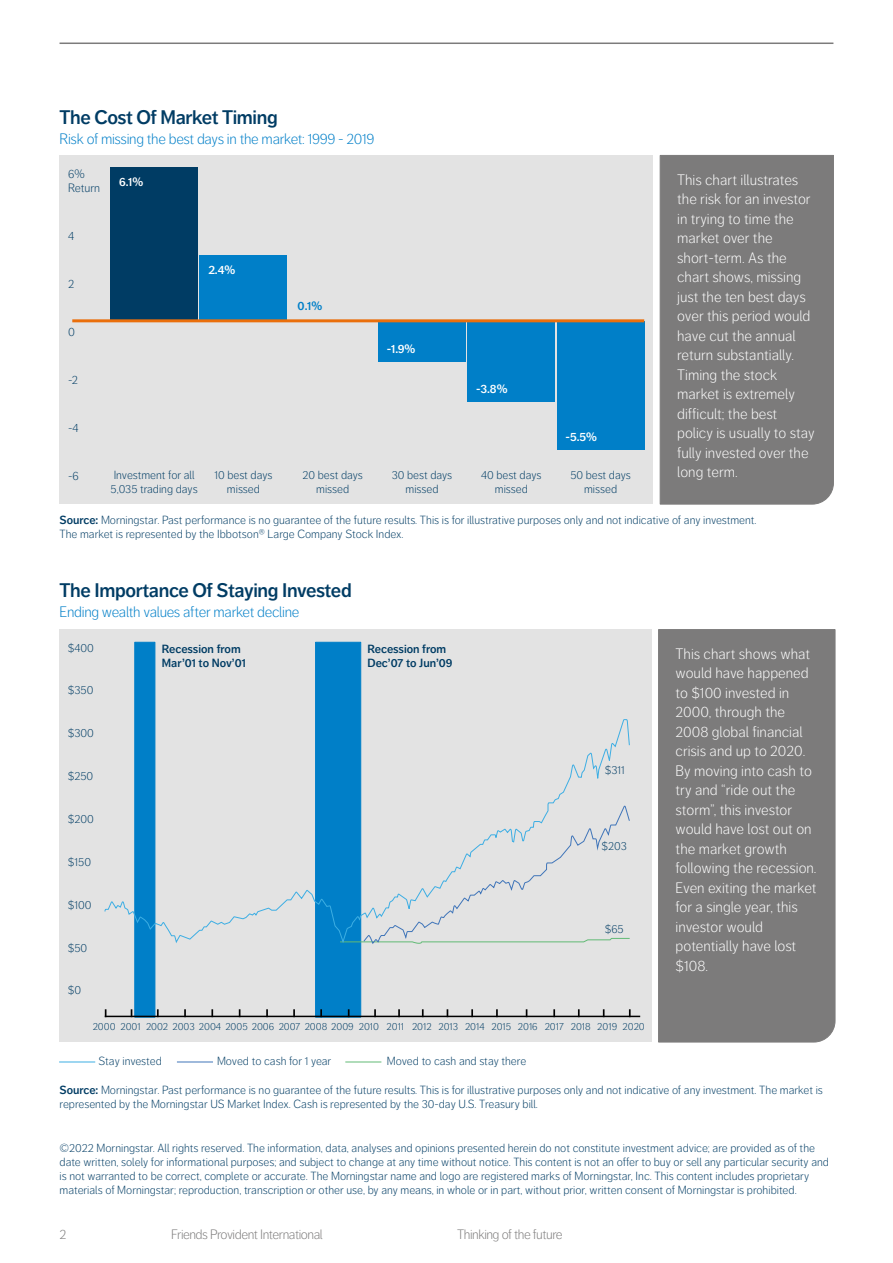
<style>
.page{position:relative;width:893px;height:1263px;background:#fff}
.page>*{position:absolute;margin:0;border:0;box-sizing:border-box;transform-origin:0 0}
.Heading_3_FPI{font:600 19.5px "Friends Life Dagny";letter-spacing:-.02em;color:#003c64}
.Body_text_FPI{font:300 15px/19.5px "Friends Life Dagny";color:#fff}
.Heading_3_FPI-2{font:300 15px "Friends Life Dagny";letter-spacing:-.02em;color:#007fc8}
.t1{font:300 13.5px "Friends Life Dagny";letter-spacing:-.035em;color:#7c7b7b}
.Body_text_FPI-2{font:600 12px "Friends Life Dagny";color:#fff}
.Body_text_FPI-3{font:300 12px/14.4px "Friends Life Dagny";color:#003c64}
.Body_text_FPI-4{font:600 12px "Friends Life Dagny";color:#007fc8}
.Body_text_FPI-5{font:300 11.7px/14.1px "Friends Life Dagny";color:#003c64;text-align:center}
.t2{font:600 11.7px "Friends Life Dagny";color:#003c64}
.Body_text_FPI-6{font:300 10.35px "Friends Life Dagny";color:#003c64}
.s1{font-weight:600}
</style>
<div class="page">
<hr style="left:60px;top:43px;width:773px;height:1px;background:#7c7b7b">
<div style="left:659px;top:629px;width:176px;height:413px;background:#7c7b7b"></div>
<div style="left:60px;top:155px;width:593px;height:349px;background:#e3e3e3"></div>
<div style="left:111px;top:168px;width:87px;height:153px;background:#003c64"></div>
<div style="left:200px;top:255px;width:87px;height:66px;background:#007fc8"></div>
<div style="left:378px;top:321px;width:88px;height:41px;background:#007fc8"></div>
<div style="left:468px;top:321px;width:87px;height:81px;background:#007fc8"></div>
<div style="left:557px;top:321px;width:87px;height:128px;background:#007fc8"></div>
<hr style="left:72px;top:319px;width:572px;height:3px;background:#ea6f0c">
<div style="left:660px;top:155px;width:173px;height:349px;background:#7c7b7b"></div>
<div style="left:60px;top:629px;width:592px;height:413px;background:#e3e3e3"></div>
<div style="left:135px;top:642px;width:20px;height:375px;background:#007fc8"></div>
<div style="left:316px;top:642px;width:45px;height:375px;background:#007fc8;border:1px solid #007fc8"></div>
<hr style="left:105px;top:1016px;width:535px;height:1px;background:#000">
<svg style="left:104px;top:706px;width:526px;height:237px"></svg>
<svg style="left:339px;top:805px;width:291px;height:139px"></svg>
<svg style="left:157px;top:1009px;width:2px;height:7px"></svg>
<svg style="left:184px;top:1009px;width:2px;height:7px"></svg>
<svg style="left:211px;top:1009px;width:2px;height:7px"></svg>
<svg style="left:266px;top:1009px;width:2px;height:7px"></svg>
<svg style="left:293px;top:1009px;width:2px;height:7px"></svg>
<svg style="left:320px;top:1009px;width:2px;height:7px"></svg>
<svg style="left:348px;top:1009px;width:2px;height:7px"></svg>
<svg style="left:374px;top:1009px;width:2px;height:7px"></svg>
<svg style="left:398px;top:1009px;width:2px;height:7px"></svg>
<svg style="left:422px;top:1009px;width:2px;height:7px"></svg>
<svg style="left:471px;top:1009px;width:2px;height:7px"></svg>
<svg style="left:496px;top:1009px;width:2px;height:7px"></svg>
<svg style="left:553px;top:1009px;width:2px;height:7px"></svg>
<svg style="left:578px;top:1009px;width:2px;height:7px"></svg>
<svg style="left:629px;top:1009px;width:2px;height:7px"></svg>
<hr style="left:59px;top:1061px;width:36px;height:1px;background:#3daee3">
<hr style="left:177px;top:1061px;width:36px;height:1px;background:#4075b9">
<hr style="left:345px;top:1061px;width:36px;height:1px;background:#61ba75">
<p class="Heading_3_FPI" style="left:60px;top:106px;width:220px">The Cost Of Market Timing</p>
<p class="Heading_3_FPI-2" style="left:60px;top:130px;width:316px">Risk of missing the best days in the market: 1999 - 2019</p>
<p class="Body_text_FPI-3" style="left:68px;top:167px;width:34px">6%<br>Return</p>
<p class="Body_text_FPI-3" style="left:68px;top:229px;width:8px">4</p>
<p class="Body_text_FPI-3" style="left:68px;top:277px;width:8px">2</p>
<p class="Body_text_FPI-3" style="left:68px;top:325px;width:8px">0</p>
<p class="Body_text_FPI-3" style="left:68px;top:373px;width:11px">-2</p>
<p class="Body_text_FPI-3" style="left:68px;top:421px;width:12px">-4</p>
<p class="Body_text_FPI-3" style="left:68px;top:469px;width:12px">-6</p>
<p class="Body_text_FPI-2" style="left:119px;top:175px;width:26px">6.1%</p>
<p class="Body_text_FPI-2" style="left:208px;top:262px;width:28px">2.4%</p>
<p class="Body_text_FPI-5" style="left:111px;top:468px;width:89px;text-align:left">Investment for all<br>5,035 trading days</p>
<p class="Body_text_FPI-5" style="left:214px;top:468px;width:60px">10 best days missed</p>
<p class="Body_text_FPI-4" style="left:298px;top:299px;width:26px">0.1%</p>
<p class="Body_text_FPI-5" style="left:303px;top:468px;width:62px">20 best days missed</p>
<p class="Body_text_FPI-2" style="left:387px;top:342px;width:30px">-1.9%</p>
<p class="Body_text_FPI-5" style="left:392px;top:468px;width:62px">30 best days missed</p>
<p class="Body_text_FPI-2" style="left:476px;top:382px;width:33px">-3.8%</p>
<p class="Body_text_FPI-5" style="left:481px;top:468px;width:62px">40 best days missed</p>
<p class="Body_text_FPI-2" style="left:566px;top:430px;width:33px">-5.5%</p>
<p class="Body_text_FPI-5" style="left:570px;top:468px;width:62px">50 best days missed</p>
<p class="Body_text_FPI" style="left:677px;top:170px;width:139px">This chart illustrates the risk for an investor in trying to time the market over the short-term. As the chart shows, missing just the ten best days over this period would have cut the annual return substantially.<br>Timing the stock market is extremely difficult; the best policy is usually to stay fully invested over the long term.</p>
<p class="Body_text_FPI-5" style="left:60px;top:513px;width:699px;text-align:left"><span class="s1">Source:</span> Morningstar. Past performance is no guarantee of the future results. This is for illustrative purposes only and not indicative of any investment.<br>The market is represented by the Ibbotson® Large Company Stock Index.</p>
<p class="Heading_3_FPI" style="left:60px;top:579px;width:294px">The Importance Of Staying Invested</p>
<p class="Heading_3_FPI-2" style="left:60px;top:604px;width:241px">Ending wealth values after market decline</p>
<p class="Body_text_FPI-5" style="left:68px;top:641px;width:28px">$400</p>
<p class="Body_text_FPI-5" style="left:68px;top:683px;width:27px">$350</p>
<p class="Body_text_FPI-5" style="left:68px;top:726px;width:28px">$300</p>
<p class="Body_text_FPI-5" style="left:68px;top:769px;width:27px">$250</p>
<p class="Body_text_FPI-5" style="left:68px;top:812px;width:28px">$200</p>
<p class="Body_text_FPI-5" style="left:68px;top:855px;width:25px">$150</p>
<p class="Body_text_FPI-5" style="left:68px;top:898px;width:25px">$100</p>
<p class="Body_text_FPI-5" style="left:68px;top:940px;width:21px">$50</p>
<p class="Body_text_FPI-5" style="left:68px;top:983px;width:15px">$0</p>
<p class="t2" style="left:162px;top:642px;width:80px">Recession from</p>
<p class="t2" style="left:162px;top:656px;width:86px">Mar’01 to Nov’01</p>
<p class="t2" style="left:367px;top:642px;width:80px">Recession from</p>
<p class="t2" style="left:367px;top:656px;width:86px">Dec’07 to Jun’09</p>
<p class="Body_text_FPI-5" style="left:605px;top:763px;width:22px">$311</p>
<p class="Body_text_FPI-5" style="left:602px;top:839px;width:27px">$203</p>
<p class="Body_text_FPI-5" style="left:605px;top:921px;width:20px">$65</p>
<p class="Body_text_FPI-6" style="left:93px;top:1021px;width:554px">2000 2001 2002 2003 2004 2005 2006 2007 2008 2009 2010 2011 2012 2013 2014 2015 2016 2017 2018 2019 2020</p>
<p class="Body_text_FPI-5" style="left:98px;top:1054px;width:65px">Stay invested</p>
<p class="Body_text_FPI-5" style="left:217px;top:1054px;width:116px">Moved to cash for 1 year</p>
<p class="Body_text_FPI-5" style="left:387px;top:1054px;width:141px">Moved to cash and stay there</p>
<p class="Body_text_FPI" style="left:676px;top:644px;width:143px">This chart shows what would have happened to $100 invested in<br>2000, through the<br>2008 global financial crisis and up to 2020.<br>By moving into cash to try and “ride out the storm”, this investor would have lost out on the market growth following the recession.<br>Even exiting the market for a single year, this investor would potentially have lost $108.</p>
<p class="Body_text_FPI-5" style="left:60px;top:1083px;width:765px;text-align:left"><span class="s1">Source:</span> Morningstar. Past performance is no guarantee of the future results. This is for illustrative purposes only and not indicative of any investment. The market is represented by the Morningstar US Market Index. Cash is represented by the 30-day U.S. Treasury bill.</p>
<p class="Body_text_FPI-5" style="left:60px;top:1141px;width:771px;text-align:left">©2022 Morningstar. All rights reserved. The information, data, analyses and opinions presented herein do not constitute investment advice; are provided as of the date written, solely for informational purposes; and subject to change at any time without notice. This content is not an offer to buy or sell any particular security and is not warranted to be correct, complete or accurate. The Morningstar name and logo are registered marks of Morningstar, Inc. This content includes proprietary materials of Morningstar; reproduction, transcription or other use, by any means, in whole or in part, without prior, written consent of Morningstar is prohibited.</p>
<p class="t1" style="left:60px;top:1226px;width:8px">2</p>
<p class="t1" style="left:171px;top:1226px;width:153px">Friends Provident International</p>
<p class="t1" style="left:457px;top:1226px;width:107px">Thinking of the future</p>
</div>
